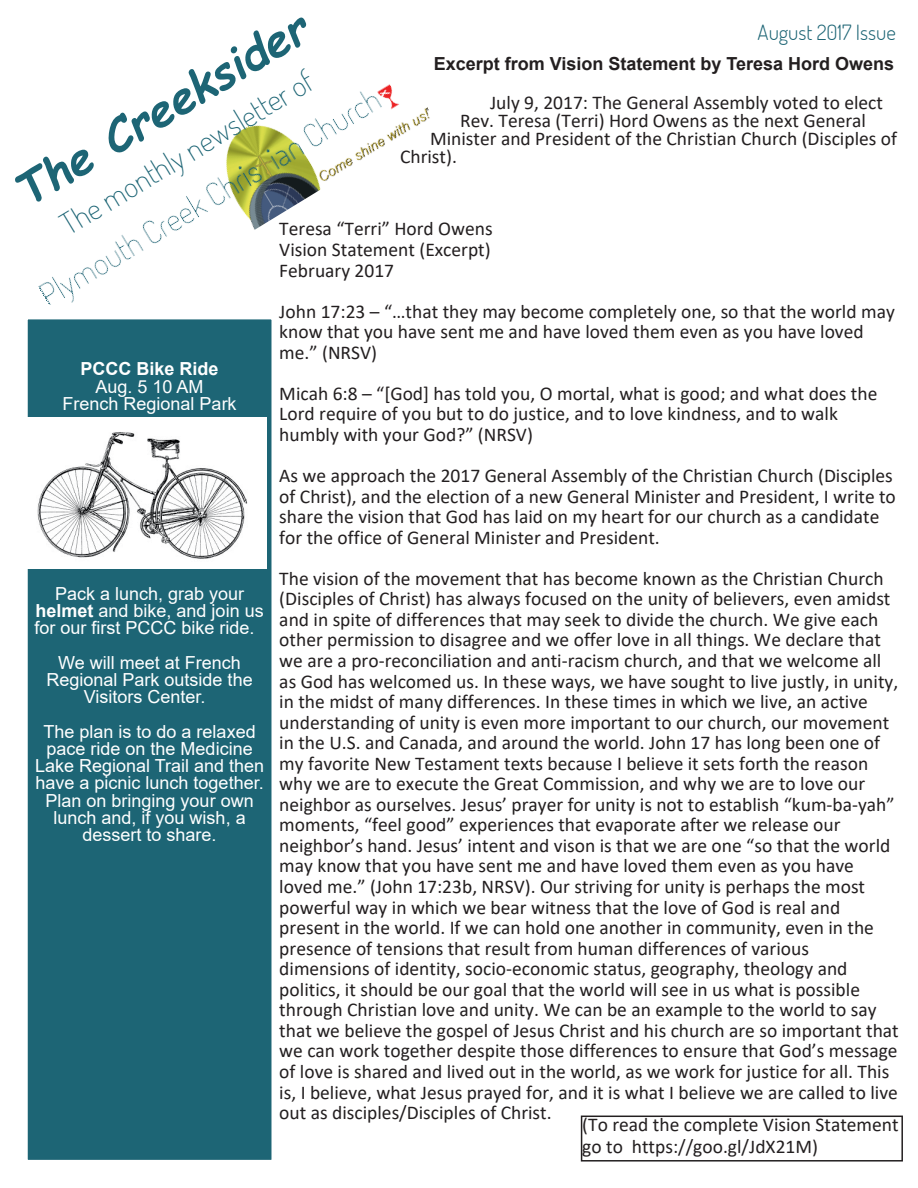
<style>
.page{position:relative;width:918px;height:1188px;background:#fff}
.page>*{position:absolute;margin:0;border:0;box-sizing:border-box;transform-origin:0 0}
.t1{font:italic 700 45px "Comic Sans MS";color:#1d6575}
.t2{font:200 30px "Dosis";color:#1d6575}
.t3{font:300 21px "Dosis";color:#1d6575}
.t4{font:19.5px/20.5px "Calibri";color:#231f20}
.t5{font:18px/17.2px "Arial";color:#fff;text-align:center}
.t6{font:700 18px "Arial";color:#231f20}
.t7{font:700 18px "Arial";color:#fff}
.s1{font-weight:700}
</style>
<div class="page">
<div style="left:27px;top:319px;width:245px;height:842px;background:#1d6575"></div>
<div style="left:26px;top:318px;width:247px;height:843px;border:2px solid #fff"></div>
<img style="left:27px;top:418px;width:239px;height:150px">
<div style="left:581px;top:1116px;width:322px;height:46px;border:2px solid #231f20"></div>
<img style="left:38px;top:84px;width:392px;height:221px">
<h1 class="t1" style="left:1px;top:167px;width:335px;rotate:-31deg">The Creeksider</h1>
<p class="t3" style="left:758px;top:19px;width:140px">August 2017 Issue</p>
<p class="t6" style="left:434px;top:53px;width:462px">Excerpt from Vision Statement by Teresa Hord Owens</p>
<h2 class="t2" style="left:53px;top:210px;width:291px;rotate:-31deg">The monthly newsletter of</h2>
<p class="t4" style="left:490px;top:94px;width:394px">July 9, 2017: The General Assembly voted to elect</p>
<p class="t4" style="left:460px;top:112px;width:407px">Rev. Teresa (Terri) Hord Owens as the next General</p>
<p class="t4" style="left:430px;top:130px;width:469px">Minister and President of the Christian Church (Disciples of</p>
<p class="t4" style="left:400px;top:148px;width:58px">Christ).</p>
<p class="t4" style="left:279px;top:220px;width:215px;text-align:justify">Teresa “Terri” Hord Owens Vision Statement (Excerpt)<br>February 2017</p>
<p class="t4" style="left:279px;top:302px;width:617px">John 17:23 – “…that they may become completely one, so that the world may know that you have sent me and have loved them even as you have loved me.” (NRSV)</p>
<p class="t4" style="left:279px;top:385px;width:600px">Micah 6:8 – “[God] has told you, O mortal, what is good; and what does the<br>Lord require of you but to do justice, and to love kindness, and to walk humbly with your God?” (NRSV)</p>
<p class="t4" style="left:279px;top:467px;width:618px">As we approach the 2017 General Assembly of the Christian Church (Disciples of Christ), and the election of a new General Minister and President, I write to share the vision that God has laid on my heart for our church as a candidate for the office of General Minister and President.</p>
<p class="t4" style="left:279px;top:570px;width:621px">The vision of the movement that has become known as the Christian Church (Disciples of Christ) has always focused on the unity of believers, even amidst and in spite of differences that may seek to divide the church. We give each other permission to disagree and we offer love in all things. We declare that we are a pro‐reconciliation and anti‐racism church, and that we welcome all as God has welcomed us. In these ways, we have sought to live justly, in unity, in the midst of many differences. In these times in which we live, an active understanding of unity is even more important to our church, our movement in the U.S. and Canada, and around the world. John 17 has long been one of my favorite New Testament texts because I believe it sets forth the reason why we are to execute the Great Commission, and why we are to love our neighbor as ourselves. Jesus’ prayer for unity is not to establish “kum‐ba‐yah” moments, “feel good” experiences that evaporate after we release our neighbor’s hand. Jesus’ intent and vison is that we are one “so that the world may know that you have sent me and have loved them even as you have loved me.” (John 17:23b, NRSV). Our striving for unity is perhaps the most powerful way in which we bear witness that the love of God is real and present in the world. If we can hold one another in community, even in the presence of tensions that result from human differences of various dimensions of identity, socio‐economic status, geography, theology and politics, it should be our goal that the world will see in us what is possible through Christian love and unity. We can be an example to the world to say that we believe the gospel of Jesus Christ and his church are so important that we can work together despite those differences to ensure that God’s message of love is shared and lived out in the world, as we work for justice for all. This is, I believe, what Jesus prayed for, and it is what I believe we are called to live out as disciples/Disciples of Christ.</p>
<p class="t7" style="left:81px;top:359px;width:140px">PCCC Bike Ride</p>
<p class="t5" style="left:63px;top:378px;width:176px">Aug. 5 10 AM<br>French Regional Park</p>
<p class="t5" style="left:35px;top:585px;width:231px">Pack a lunch, grab your <span class="s1">helmet</span> and bike, and join us for our first PCCC bike ride.</p>
<p class="t5" style="left:47px;top:654px;width:208px">We will meet at French<br>Regional Park outside the<br>Visitors Center.</p>
<p class="t5" style="left:35px;top:723px;width:231px">The plan is to do a relaxed pace ride on the Medicine<br>Lake Regional Trail and then have a picnic lunch together.<br>Plan on bringing your own lunch and, if you wish, a dessert to share.</p>
<p class="t4" style="left:582px;top:1114px;width:318px;line-height:22.5px">(To read the complete Vision Statement go to https://goo.gl/JdX21M)</p>
</div>
